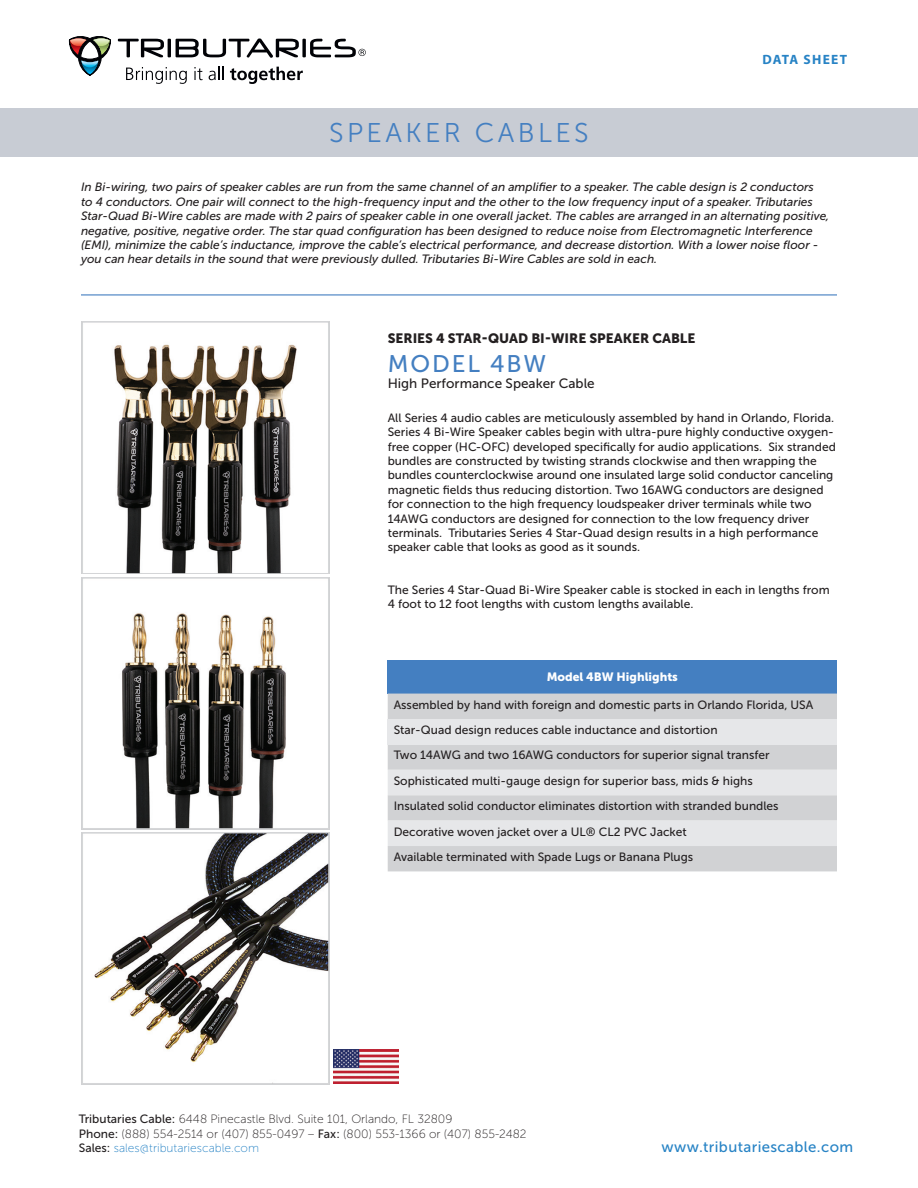
<style>
.page{position:relative;width:918px;height:1188px;background:#fff}
.page>*{position:absolute;margin:0;border:0;box-sizing:border-box;transform-origin:0 0}
.t1{font:27px "Museo Sans 300";letter-spacing:.125em;color:#447fc1}
.t2{font:24px "Museo Sans 500";letter-spacing:.08em;color:#447fc1}
.t3{font:15px "Museo Sans 500";letter-spacing:.025em;color:#2783c5}
.t4{font:13.5px "Museo Sans 900";color:#231f20}
.t5{font:13.5px "Museo Sans 500";color:#231f20}
.t6{font:700 13.5px "Myriad Pro";letter-spacing:.095em;color:#2783c5}
.t7{font:12px/14.4px "Museo Sans 500";color:#231f20}
.t8{font:italic 12px/14.4px "Museo Sans 500";color:#231f20}
.t9{font:12px/14.4px "Museo Sans 100";color:#231f20}
.t10{font:12px "Museo Sans 900";color:#fff}
.s1{font-family:"Museo Sans 500"}
.s2{color:#2783c5}
</style>
<div class="page">
<svg style="left:302px;top:39px;width:4px;height:18px"></svg>
<svg style="left:310px;top:39px;width:56px;height:18px"></svg>
<svg style="left:68px;top:36px;width:235px;height:48px"></svg>
<div style="left:0;top:108px;width:918px;height:48px;background:#c8ccd4"></div>
<img style="left:81px;top:322px;width:248px;height:252px">
<img style="left:81px;top:577px;width:248px;height:253px">
<hr style="left:81px;top:294px;width:756px;height:1px;background:#447fc1">
<div style="left:388px;top:660px;width:449px;height:34px;background:#447fc1"></div>
<div style="left:388px;top:694px;width:449px;height:177px;background:#d1d2d4"></div>
<div style="left:388px;top:719px;width:449px;height:25px;background:#e6e7e9"></div>
<svg style="left:388px;top:770px;width:449px;height:76px;background:#dfe0e2"></svg>
<img style="left:334px;top:1050px;width:64px;height:33px">
<img style="left:81px;top:832px;width:248px;height:253px">
<h1 class="t1" style="left:329px;top:118px;width:261px">SPEAKER CABLES</h1>
<p class="t6" style="left:762px;top:50px;width:86px">DATA SHEET</p>
<p class="t8" style="left:81px;top:180px;width:750px">In Bi-wiring, two pairs of speaker cables are run from the same channel of an amplifier to a speaker. The cable design is 2 conductors<br>to 4 conductors. One pair will connect to the high-frequency input and the other to the low frequency input of a speaker. Tributaries Star-Quad Bi-Wire cables are made with 2 pairs of speaker cable in one overall jacket. The cables are arranged in an alternating positive, negative, positive, negative order. The star quad configuration has been designed to reduce noise from Electromagnetic Interference (EMI), minimize the cable’s inductance, improve the cable’s electrical performance, and decrease distortion. With a lower noise floor - you can hear details in the sound that were previously dulled. Tributaries Bi-Wire Cables are sold in each.</p>
<p class="t4" style="left:388px;top:331px;width:309px">SERIES 4 STAR-QUAD BI-WIRE SPEAKER CABLE</p>
<h2 class="t2" style="left:388px;top:351px;width:160px">MODEL 4BW</h2>
<p class="t5" style="left:388px;top:376px;width:209px">High Performance Speaker Cable</p>
<p class="t7" style="left:388px;top:411px;width:450px">All Series 4 audio cables are meticulously assembled by hand in Orlando, Florida.<br>Series 4 Bi-Wire Speaker cables begin with ultra-pure highly conductive oxygen&shy;free copper (HC-OFC) developed specifically for audio applications. Six stranded bundles are constructed by twisting strands clockwise and then wrapping the bundles counterclockwise around one insulated large solid conductor canceling magnetic fields thus reducing distortion. Two 16AWG conductors are designed for connection to the high frequency loudspeaker driver terminals while two 14AWG conductors are designed for connection to the low frequency driver terminals. Tributaries Series 4 Star-Quad design results in a high performance speaker cable that looks as good as it sounds.</p>
<p class="t7" style="left:388px;top:582px;width:443px">The Series 4 Star-Quad Bi-Wire Speaker cable is stocked in each in lengths from<br>4 foot to 12 foot lengths with custom lengths available.</p>
<p class="t10" style="left:547px;top:670px;width:133px">Model 4BW Highlights</p>
<p class="t7" style="left:394px;top:692px;width:421px;line-height:25.3px">Assembled by hand with foreign and domestic parts in Orlando Florida, USA Star-Quad design reduces cable inductance and distortion<br>Two 14AWG and two 16AWG conductors for superior signal transfer Sophisticated multi-gauge design for superior bass, mids &amp; highs<br>Insulated solid conductor eliminates distortion with stranded bundles Decorative woven jacket over a UL® CL2 PVC Jacket<br>Available terminated with Spade Lugs or Banana Plugs</p>
<p class="t9" style="left:79px;top:1112px;width:449px"><span class="s1">Tributaries Cable:</span> 6448 Pinecastle Blvd. Suite 101, Orlando, FL 32809<br><span class="s1">Phone:</span> (888) 554-2514 or (407) 855-0497 – <span class="s1">Fax:</span> (800) 553-1366 or (407) 855-2482<br><span class="s1">Sales:</span> <span class="s2">sales@tributariescable.com</span></p>
<p class="t3" style="left:662px;top:1139px;width:193px">www.tributariescable.com</p>
</div>
